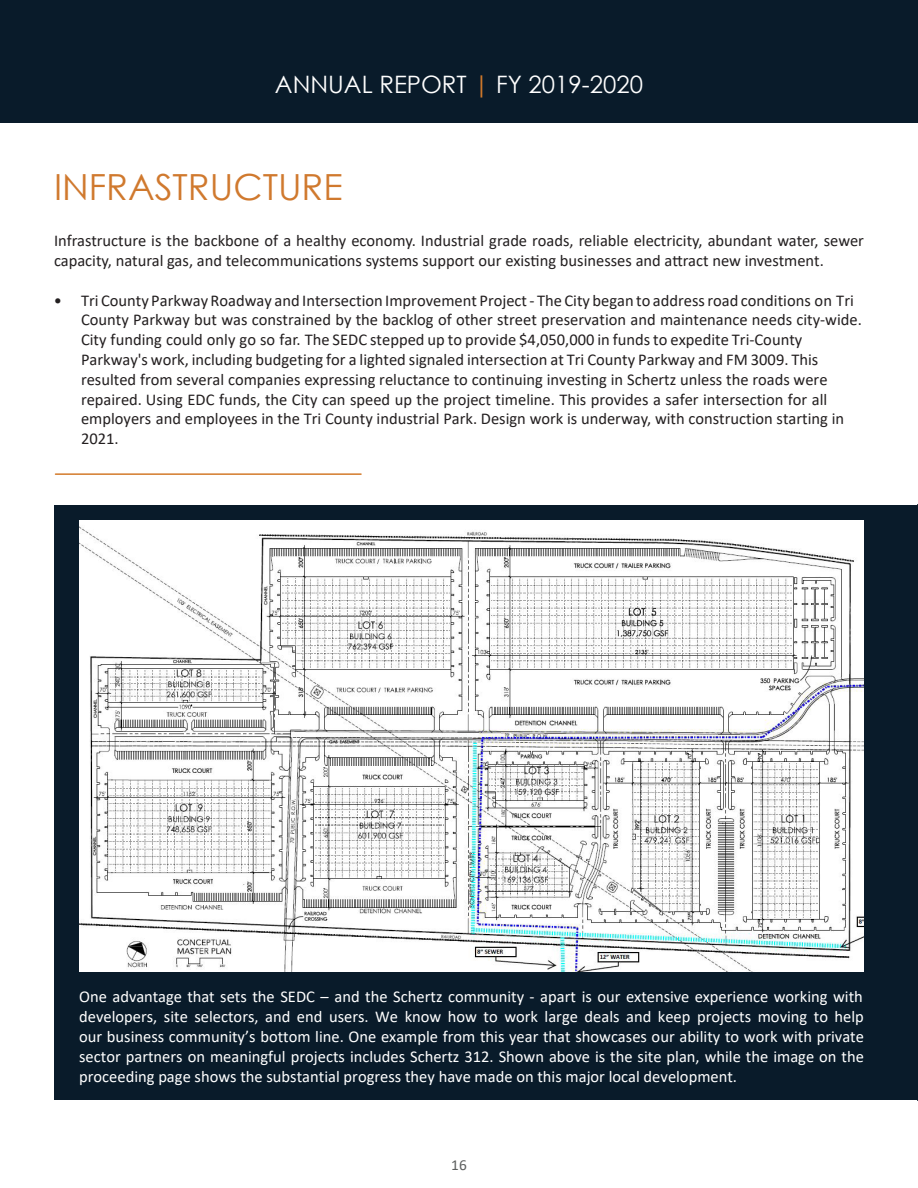
<style>
.page{position:relative;width:918px;height:1188px;background:#fff}
.page>*{position:absolute;margin:0;border:0;box-sizing:border-box;transform-origin:0 0}
.t1{font:36px "Century Gothic";color:#d0792e}
.t2{font:24px "Century Gothic";color:#fff}
.t3{font:16.5px/19.8px "Calibri";color:#231f20}
.t4{font:16.5px/19.8px "Calibri";color:#fff;text-align:justify}
.t5{font:15.3px "Calibri";color:#5d5f5e}
.s1{color:#d37a2b}
</style>
<div class="page">
<div style="left:0;top:0;width:918px;height:122px;background:#091b2a"></div>
<hr style="left:917px;top:505px;width:1px;height:596px;background:#091b2a">
<div style="left:55px;top:505px;width:863px;height:595px;background:#091b2a"></div>
<img style="left:79px;top:520px;width:785px;height:451px">
<hr style="left:56px;top:473px;width:305px;height:2px;background:#d37a2b">
<h2 class="t2" style="left:275px;top:68px;width:369px">ANNUAL REPORT <span class="s1">|</span> FY 2019-2020</h2>
<p class="t1" style="left:54px;top:162px;width:290px">INFRASTRUCTURE</p>
<p class="t3" style="left:54px;top:230px;width:812px">Infrastructure is the backbone of a healthy economy. Industrial grade roads, reliable electricity, abundant water, sewer capacity, natural gas, and telecommunications systems support our existing businesses and attract new investment.</p>
<p class="t3" style="left:81px;top:290px;width:782px;text-indent:-27px">• Tri County Parkway Roadway and Intersection Improvement Project - The City began to address road conditions on Tri County Parkway but was constrained by the backlog of other street preservation and maintenance needs city-wide.<br>City funding could only go so far. The SEDC stepped up to provide $4,050,000 in funds to expedite Tri-County Parkway's work, including budgeting for a lighted signaled intersection at Tri County Parkway and FM 3009. This resulted from several companies expressing reluctance to continuing investing in Schertz unless the roads were repaired. Using EDC funds, the City can speed up the project timeline. This provides a safer intersection for all employers and employees in the Tri County industrial Park. Design work is underway, with construction starting in 2021.</p>
<p class="t4" style="left:79px;top:987px;width:786px">One advantage that sets the SEDC – and the Schertz community - apart is our extensive experience working with developers, site selectors, and end users. We know how to work large deals and keep projects moving to help our business community’s bottom line. One example from this year that showcases our ability to work with private sector partners on meaningful projects includes Schertz 312. Shown above is the site plan, while the image on the proceeding page shows the substantial progress they have made on this major local development.</p>
<p class="t5" style="left:451px;top:1155px;width:17px">16</p>
</div>
